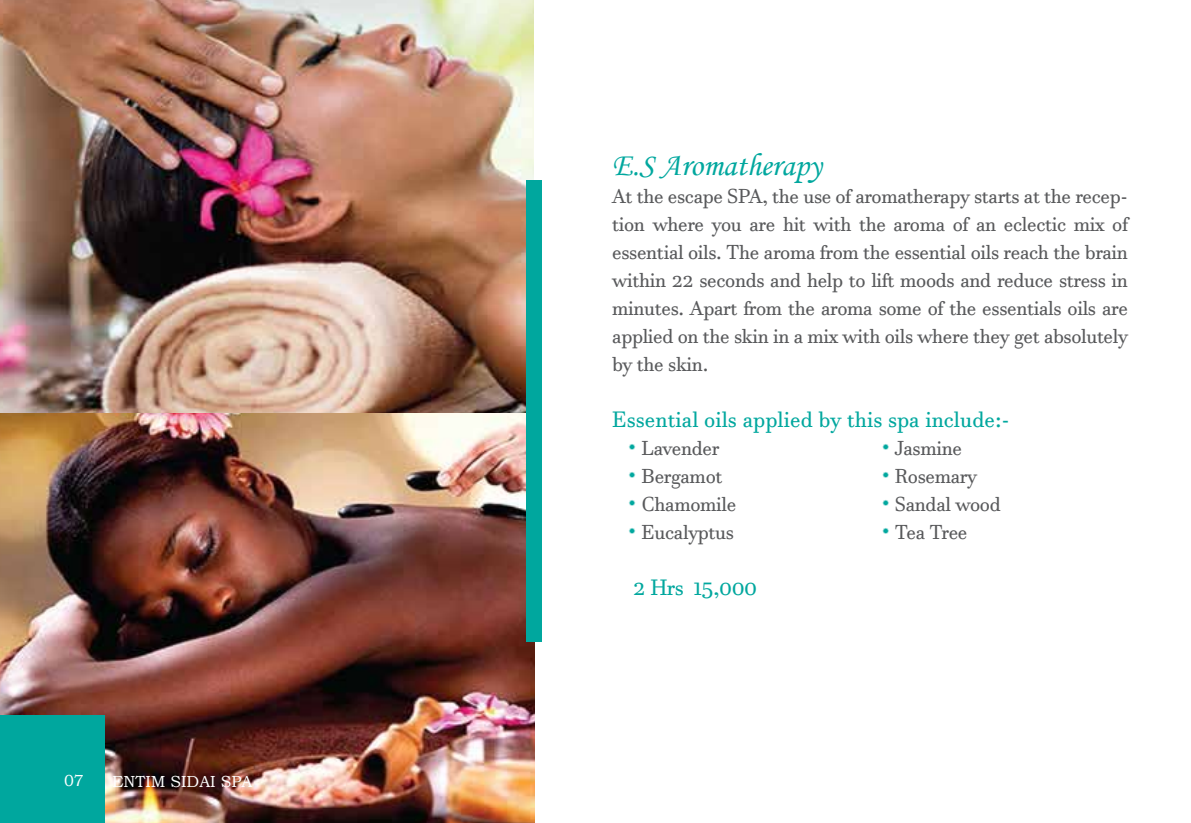
<style>
.page{position:relative;width:1191px;height:823px;background:#fff}
.page>*{position:absolute;margin:0;border:0;box-sizing:border-box;transform-origin:0 0}
.t1{font:32px "Monotype Corsiva";color:#00a79e}
.t2{font:22px "Javanese Text";color:#00a79e}
.t3{font:20px/28px "Javanese Text";letter-spacing:-.02em;color:#58595b;text-align:justify}
.t4{font:16px "Bookman Old Style";color:#fff}
.s1{font-size:22px;color:#00a79e}
</style>
<div class="page">
<img style="left:0;top:0;width:533px;height:413px">
<img style="left:0;top:413px;width:534px;height:409px">
<div style="left:526px;top:180px;width:15px;height:462px;background:#00a79e"></div>
<div style="left:0;top:715px;width:104px;height:107px;background:#00a79e"></div>
<p class="t4" style="left:64px;top:770px;width:21px">07</p>
<p class="t4" style="left:112px;top:770px;width:142px">ENTIM SIDAI SPA</p>
<h1 class="t1" style="left:612px;top:146px;width:211px">E.S Aromatherapy</h1>
<p class="t3" style="left:612px;top:182px;width:517px">At the escape SPA, the use of aromatherapy starts at the recep&shy;tion where you are hit with the aroma of an eclectic mix of essential oils. The aroma from the essential oils reach the brain within 22 seconds and help to lift moods and reduce stress in minutes. Apart from the aroma some of the essentials oils are applied on the skin in a mix with oils where they get absolutely by the skin.</p>
<p class="t2" style="left:612px;top:406px;width:399px">Essential oils applied by this spa include:-</p>
<p class="t3" style="left:628px;top:434px;width:93px"><span class="s1">•</span> Lavender</p>
<p class="t3" style="left:628px;top:462px;width:96px"><span class="s1">•</span> Bergamot</p>
<p class="t3" style="left:628px;top:490px;width:110px"><span class="s1">•</span> Chamomile</p>
<p class="t3" style="left:628px;top:518px;width:107px"><span class="s1">•</span> Eucalyptus</p>
<p class="t2" style="left:633px;top:574px;width:125px">2 Hrs 15,000</p>
<p class="t3" style="left:881px;top:434px;width:82px"><span class="s1">•</span> Jasmine</p>
<p class="t3" style="left:881px;top:462px;width:97px"><span class="s1">•</span> Rosemary</p>
<p class="t3" style="left:881px;top:490px;width:121px"><span class="s1">•</span> Sandal wood</p>
<p class="t3" style="left:881px;top:518px;width:88px"><span class="s1">•</span> Tea Tree</p>
</div>
